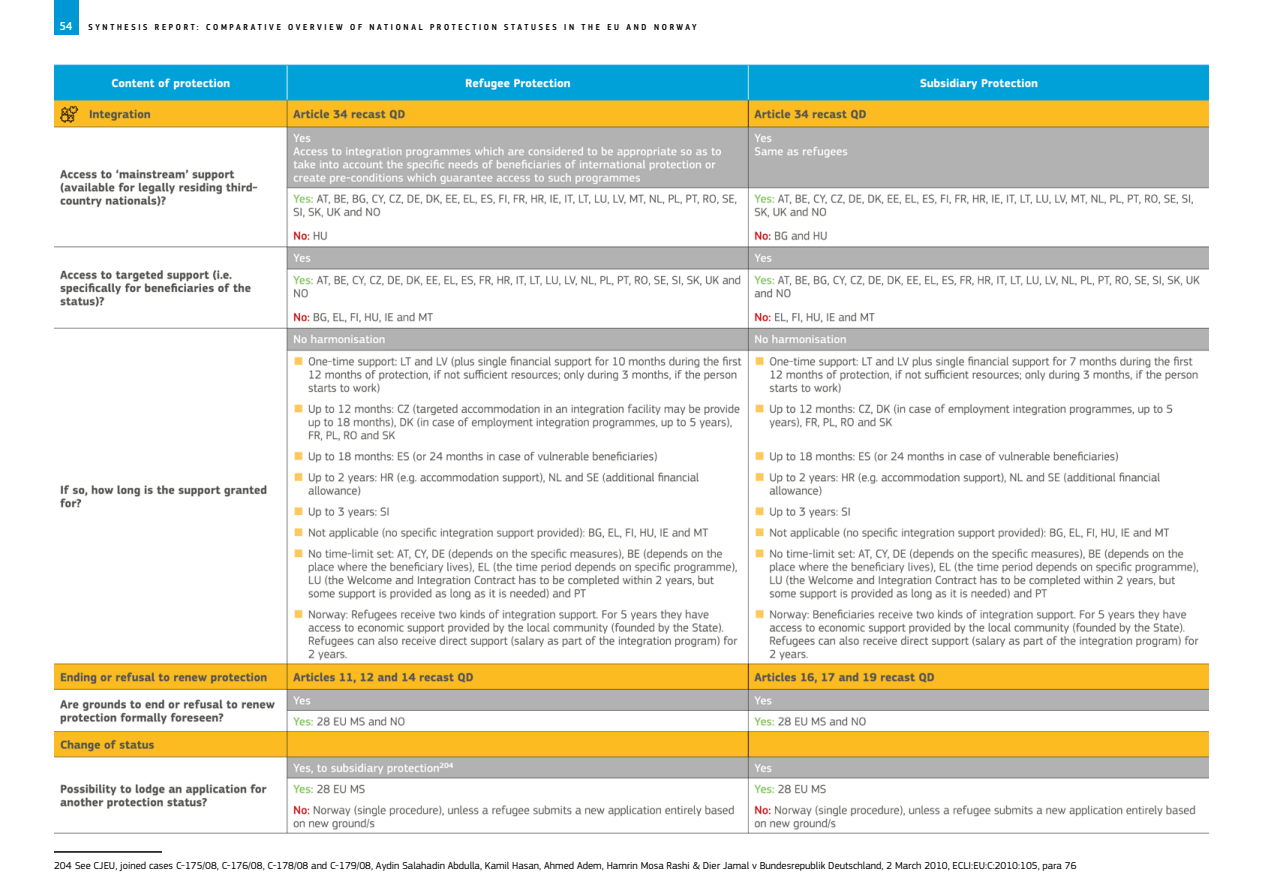
<style>
.page{position:relative;width:1263px;height:893px;background:#fff}
.page>*{position:absolute;margin:0;border:0;box-sizing:border-box;transform-origin:0 0}
.t1{font:500 12px "EC Square Sans Cond Pro";color:#fff}
.t2{font:10.5px "EC Square Sans Pro";color:#000}
.t3{font:500 9px "EC Square Sans Cond Pro";letter-spacing:.3em;color:#000}
</style>
<div class="page">
<div style="left:54px;top:0;width:24px;height:34px;background:#0098d4"></div>
<img style="left:54px;top:64px;width:1155px;height:770px">
<hr style="left:54px;top:851px;width:108px;height:2px;background:#000">
<p class="t1" style="left:60px;top:19px;width:14px">54</p>
<p class="t3" style="left:88px;top:22px;width:610px">SYNTHESIS REPORT: COMPARATIVE OVERVIEW OF NATIONAL PROTECTION STATUSES IN THE EU AND NORWAY</p>
<p class="t2" style="left:54px;top:860px;width:1024px">204 See CJEU, joined cases C-175/08, C-176/08, C-178/08 and C-179/08, Aydin Salahadin Abdulla, Kamil Hasan, Ahmed Adem, Hamrin Mosa Rashi &amp; Dier Jamal v Bundesrepublik Deutschland, 2 March 2010, ECLI:EU:C:2010:105, para 76</p>
</div>
